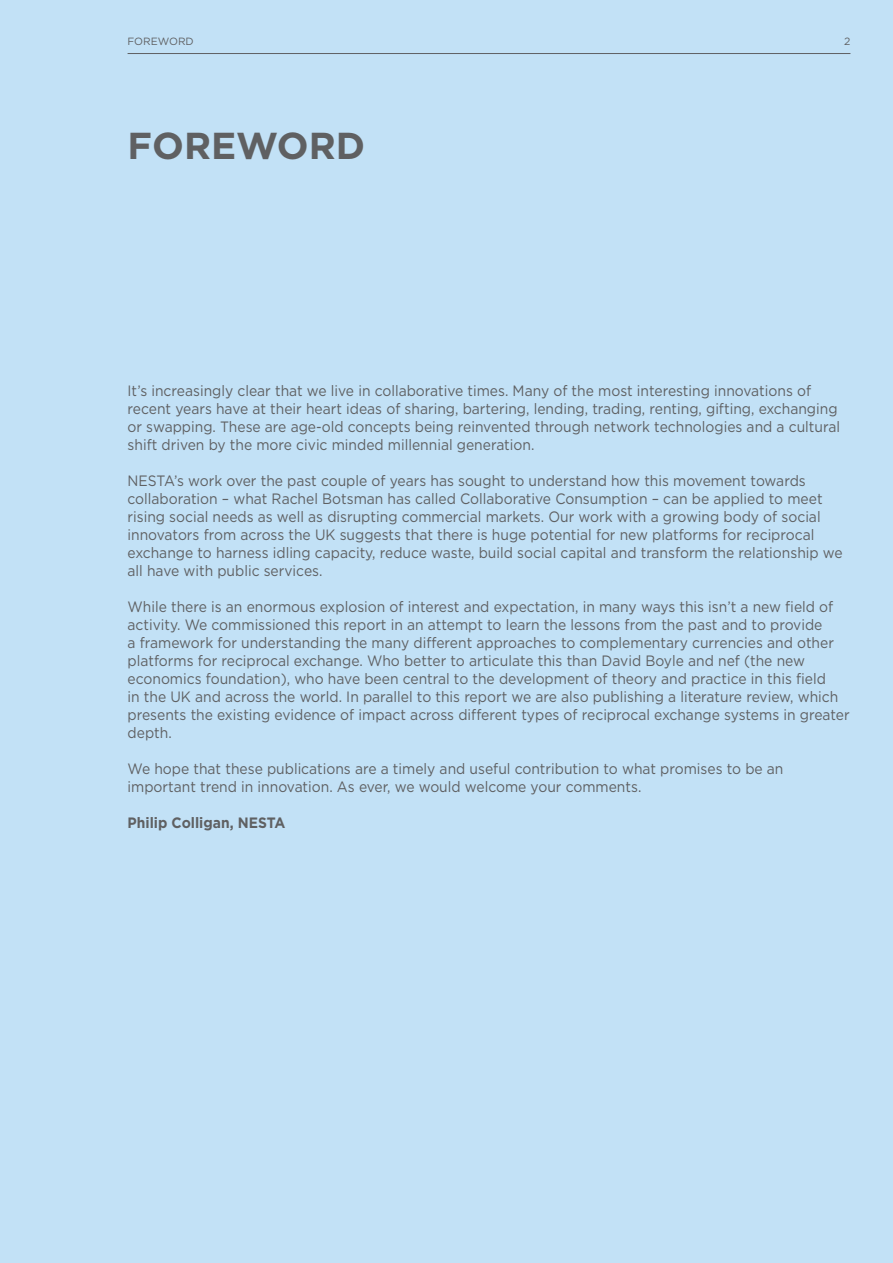
<style>
.page{position:relative;width:893px;height:1263px;background:#c2e1f6}
.page>*{position:absolute;margin:0;border:0;box-sizing:border-box;transform-origin:0 0}
.t1{font:700 37.5px "Gotham HTF";color:#5f6062}
.t2{font:15px/18px "Gotham HTF";color:#5f6062;scale:.93 1}
.t3{font:700 15px "Gotham HTF";color:#5f6062;scale:.93 1}
.t4{font:10.5px "Gotham HTF";color:#5f6062}
</style>
<div class="page">
<hr style="left:128px;top:53px;width:722px;height:1px;background:#5f6062">
<p class="t4" style="left:128px;top:35px;width:68px">FOREWORD</p>
<p class="t4" style="left:844px;top:35px;width:8px">2</p>
<h1 class="t1" style="left:128px;top:124px;width:239px">FOREWORD</h1>
<p class="t2" style="left:128px;top:381px;width:768px">It’s increasingly clear that we live in collaborative times. Many of the most interesting innovations of recent years have at their heart ideas of sharing, bartering, lending, trading, renting, gifting, exchanging or swapping. These are age-old concepts being reinvented through network technologies and a cultural shift driven by the more civic minded millennial generation.</p>
<p class="t2" style="left:128px;top:471px;width:770px">NESTA’s work over the past couple of years has sought to understand how this movement towards collaboration – what Rachel Botsman has called Collaborative Consumption – can be applied to meet rising social needs as well as disrupting commercial markets. Our work with a growing body of social innovators from across the UK suggests that there is huge potential for new platforms for reciprocal exchange to harness idling capacity, reduce waste, build social capital and transform the relationship we all have with public services.</p>
<p class="t2" style="left:128px;top:597px;width:778px">While there is an enormous explosion of interest and expectation, in many ways this isn’t a new field of activity. We commissioned this report in an attempt to learn the lessons from the past and to provide<br>a framework for understanding the many different approaches to complementary currencies and other platforms for reciprocal exchange. Who better to articulate this than David Boyle and nef (the new economics foundation), who have been central to the development of theory and practice in this field<br>in the UK and across the world. In parallel to this report we are also publishing a literature review, which presents the existing evidence of impact across different types of reciprocal exchange systems in greater depth.</p>
<p class="t2" style="left:128px;top:759px;width:707px">We hope that these publications are a timely and useful contribution to what promises to be an important trend in innovation. As ever, we would welcome your comments.</p>
<p class="t3" style="left:128px;top:814px;width:171px">Philip Colligan, NESTA</p>
</div>
